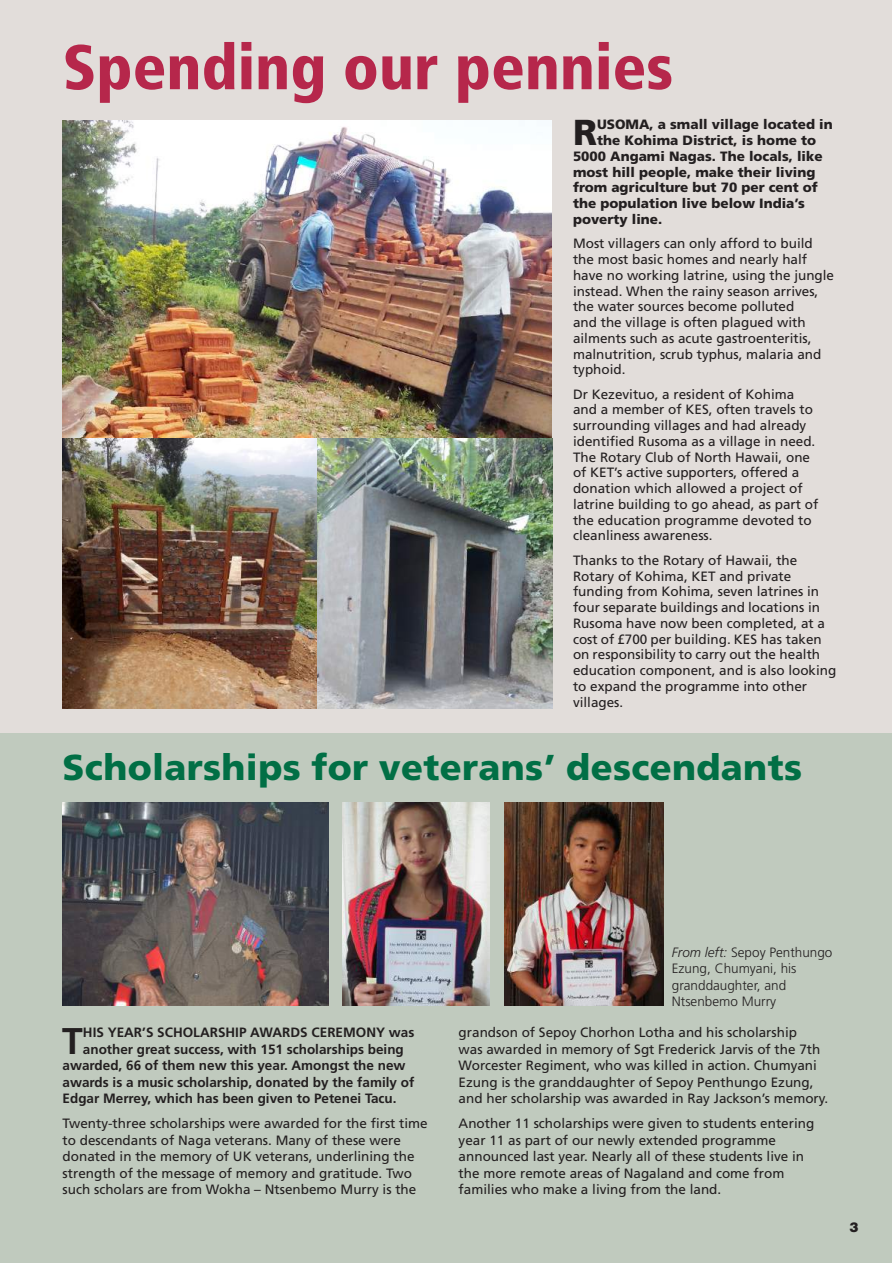
<style>
.page{position:relative;width:892px;height:1263px;background:#fff}
.page>*{position:absolute;margin:0;border:0;box-sizing:border-box;transform-origin:0 0}
.t1{font:900 condensed 63px "Frutiger LT Std";color:#b6274b}
.t2{font:700 37.2px "Frutiger LT Std";color:#231f20}
.t3{font:900 36px "Frutiger LT Std";letter-spacing:.01em;color:#016f45}
.t4{font:900 36px "Frutiger LT Std";color:#231f20}
.t5{font:13.5px/15.8px "Frutiger LT Std";color:#231f20}
.t6{font:700 13.5px "Frutiger LT Std";color:#231f20}
.t7{font:900 13.5px "Frutiger LT Std";color:#231f20}
.t8{font:300 13.5px/16.5px "Frutiger LT Std";color:#231f20}
.t9{font:900 13.5px "Helvetica LT Std";color:#231f20}
.s1{font-style:italic}
</style>
<div class="page">
<div style="left:0;top:0;width:892px;height:733px;background:#e2ddda"></div>
<div style="left:0;top:733px;width:892px;height:530px;background:#c0cabe"></div>
<img style="left:63px;top:120px;width:489px;height:319px">
<img style="left:317px;top:439px;width:235px;height:269px">
<img style="left:63px;top:439px;width:254px;height:269px">
<img style="left:63px;top:803px;width:266px;height:202px">
<img style="left:343px;top:803px;width:146px;height:202px">
<img style="left:504px;top:803px;width:159px;height:202px">
<h1 class="t1" style="left:63px;top:29px;width:612px">Spending our pennies</h1>
<h3 class="t4" style="left:573px;top:111px;width:26px">R</h3>
<p class="t7" style="left:597px;top:117px;width:237px">USOMA, a small village located in</p>
<p class="t7" style="left:597px;top:132px;width:221px">the Kohima District, is home to</p>
<p class="t7" style="left:573px;top:148px;width:251px">5000 Angami Nagas. The locals, like</p>
<p class="t7" style="left:573px;top:164px;width:244px">most hill people, make their living</p>
<p class="t7" style="left:573px;top:180px;width:246px">from agriculture but 70 per cent of</p>
<p class="t7" style="left:573px;top:195px;width:233px">the population live below India’s</p>
<p class="t7" style="left:573px;top:211px;width:91px">poverty line.</p>
<p class="t5" style="left:573px;top:236px;width:263px">Most villagers can only afford to build the most basic homes and nearly half have no working latrine, using the jungle instead. When the rainy season arrives, the water sources become polluted<br>and the village is often plagued with ailments such as acute gastroenteritis, malnutrition, scrub typhus, malaria and typhoid.</p>
<p class="t5" style="left:573px;top:386px;width:247px">Dr Kezevituo, a resident of Kohima and a member of KES, often travels to surrounding villages and had already identified Rusoma as a village in need.<br>The Rotary Club of North Hawaii, one of KET’s active supporters, offered a donation which allowed a project of latrine building to go ahead, as part of the education programme devoted to cleanliness awareness.</p>
<p class="t5" style="left:573px;top:552px;width:265px">Thanks to the Rotary of Hawaii, the Rotary of Kohima, KET and private funding from Kohima, seven latrines in four separate buildings and locations in Rusoma have now been completed, at a cost of £700 per building. KES has taken on responsibility to carry out the health education component, and is also looking to expand the programme into other villages.</p>
<h3 class="t3" style="left:63px;top:746px;width:741px">Scholarships for veterans’ descendants</h3>
<h2 class="t2" style="left:62px;top:1019px;width:22px">T</h2>
<p class="t6" style="left:83px;top:1025px;width:333px">HIS YEAR’S SCHOLARSHIP AWARDS CEREMONY was</p>
<p class="t6" style="left:83px;top:1041px;width:322px">another great success, with 151 scholarships being</p>
<p class="t6" style="left:63px;top:1058px;width:344px">awarded, 66 of them new this year. Amongst the new</p>
<p class="t6" style="left:63px;top:1074px;width:353px">awards is a music scholarship, donated by the family of</p>
<p class="t6" style="left:63px;top:1091px;width:335px">Edgar Merrey, which has been given to Petenei Tacu.</p>
<p class="t5" style="left:63px;top:1115px;width:367px;line-height:16.5px">Twenty-three scholarships were awarded for the first time to descendants of Naga veterans. Many of these were donated in the memory of UK veterans, underlining the strength of the message of memory and gratitude. Two such scholars are from Wokha – Ntsenbemo Murry is the</p>
<p class="t8" style="left:672px;top:944px;width:162px"><span class="s1">From left:</span> Sepoy Penthungo<br>Ezung, Chumyani, his granddaughter, and<br>Ntsenbemo Murry</p>
<p class="t5" style="left:459px;top:1024px;width:371px;line-height:16.5px">grandson of Sepoy Chorhon Lotha and his scholarship<br>was awarded in memory of Sgt Frederick Jarvis of the 7th Worcester Regiment, who was killed in action. Chumyani Ezung is the granddaughter of Sepoy Penthungo Ezung, and her scholarship was awarded in Ray Jackson’s memory.</p>
<p class="t5" style="left:459px;top:1115px;width:357px;line-height:16.5px">Another 11 scholarships were given to students entering year 11 as part of our newly extended programme announced last year. Nearly all of these students live in the more remote areas of Nagaland and come from families who make a living from the land.</p>
<p class="t9" style="left:849px;top:1218px;width:11px">3</p>
</div>
